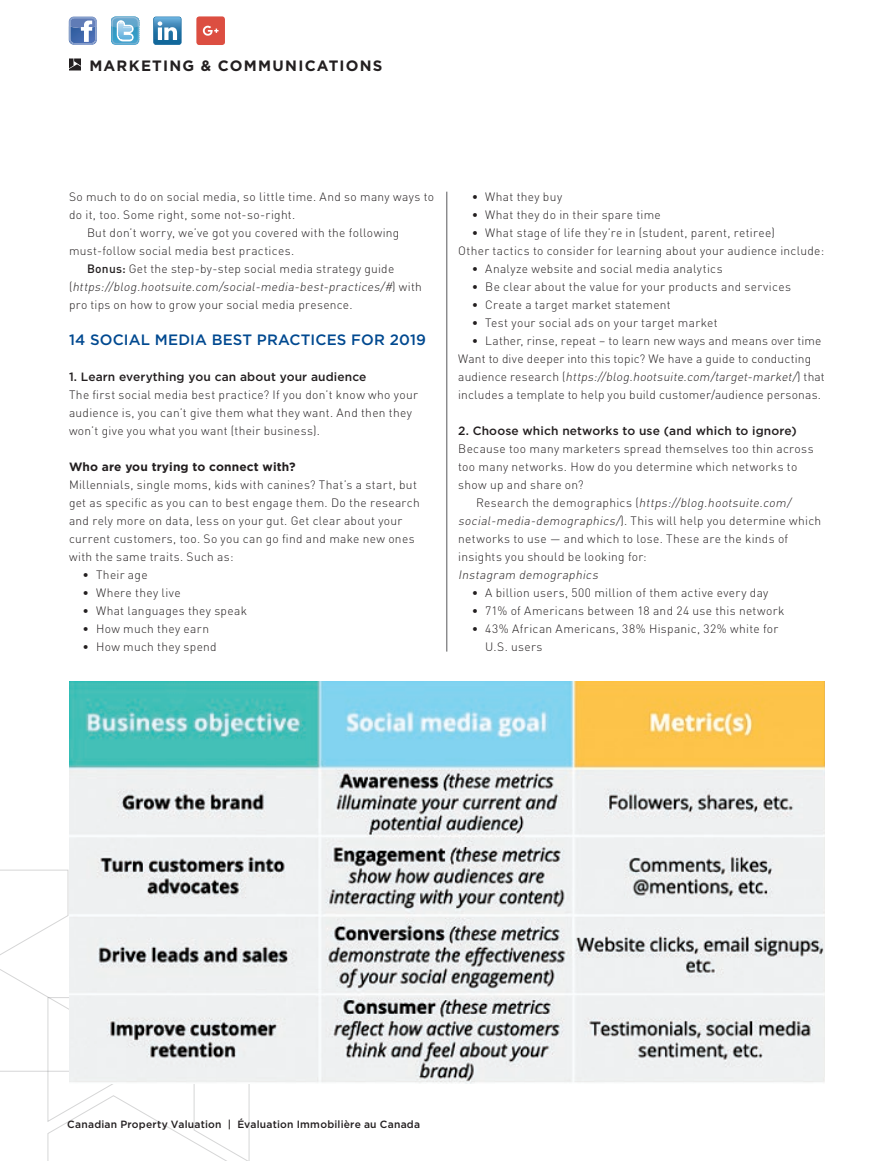
<style>
.page{position:relative;width:891px;height:1161px;background:#fff}
.page>*{position:absolute;margin:0;border:0;box-sizing:border-box;transform-origin:0 0}
.Subhead_2018{font:500 15px "Gotham";letter-spacing:.01em;color:#014990}
.TOC_-_Departments{font:700 15px "Gotham";letter-spacing:.085em;color:#231f20}
.BT1_2018{font:300 12px/18px "DIN";letter-spacing:.025em;color:#231f20}
.BT_2018{font:300 12px/18px "DIN";letter-spacing:.025em;color:#231f20}
.Subhead_2018-2{font:500 12px "Gotham";letter-spacing:.01em;color:#231f20}
.Subhead_2018-3{font:700 12px "Gotham";letter-spacing:.01em;color:#231f20}
.BT1_2018-2{font:italic 300 12px "DIN";color:#231f20}
.t1{font:500 10.5px "Gotham";letter-spacing:.025em;color:#231f20}
.s1{font-weight:500}
.s2{font-style:italic}
</style>
<div class="page">
<svg style="left:0;top:870px;width:249px;height:291px"></svg>
<svg style="left:69px;top:58px;width:12px;height:12px"></svg>
<hr style="left:447px;top:192px;width:1px;height:460px;background:#57585a">
<img style="left:70px;top:681px;width:755px;height:403px">
<svg style="left:69px;top:16px;width:28px;height:29px"></svg>
<svg style="left:69px;top:17px;width:28px;height:28px"></svg>
<svg style="left:111px;top:17px;width:28px;height:28px"></svg>
<svg style="left:153px;top:16px;width:29px;height:29px"></svg>
<div style="left:196px;top:16px;width:29px;height:29px;background:#dc4e41;border-radius:3px"></div>
<svg style="left:203px;top:26px;width:16px;height:10px"></svg>
<p class="TOC_-_Departments" style="left:89px;top:57px;width:295px">MARKETING &amp; COMMUNICATIONS</p>
<p class="BT1_2018" style="left:69px;top:188px;width:367px">So much to do on social media, so little time. And so many ways to do it, too. Some right, some not-so-right.</p>
<p class="BT_2018" style="left:69px;top:224px;width:332px;text-indent:18px">But don’t worry, we’ve got you covered with the following must-follow social media best practices.</p>
<p class="BT_2018" style="left:69px;top:260px;width:354px;text-indent:18px"><span class="s1">Bonus:</span> Get the step-by-step social media strategy guide<br>( <span class="s2">https://blog.hootsuite.com/social-media-best-practices/#</span>) w i t h pro tips on how to grow your social media presence.</p>
<p class="Subhead_2018" style="left:69px;top:332px;width:358px">14 SOCIAL MEDIA BEST PRACTICES FOR 2019</p>
<p class="Subhead_2018-2" style="left:69px;top:370px;width:299px">1. Learn everything you can about your audience</p>
<p class="BT1_2018" style="left:69px;top:386px;width:350px">The first social media best practice? If you don’t know who your audience is, you can’t give them what they want. And then they won’t give you what you want (their business).</p>
<p class="Subhead_2018-3" style="left:69px;top:460px;width:228px">Who are you trying to connect with?</p>
<p class="BT1_2018" style="left:69px;top:476px;width:352px">Millennials, single moms, kids with canines? That’s a start, but get as specific as you can to best engage them. Do the research and rely more on data, less on your gut. Get clear about your current customers, too. So you can go find and make new ones with the same traits. Such as:</p>
<p class="BT1_2018" style="left:82px;top:566px;width:67px">• Their age</p>
<p class="BT1_2018" style="left:82px;top:584px;width:100px">• Where they live</p>
<p class="BT1_2018" style="left:82px;top:602px;width:166px">• What languages they speak</p>
<p class="BT1_2018" style="left:82px;top:620px;width:128px">• How much they earn</p>
<p class="BT1_2018" style="left:82px;top:638px;width:136px">• How much they spend</p>
<p class="BT1_2018" style="left:472px;top:188px;width:92px">• What they buy</p>
<p class="BT1_2018" style="left:472px;top:206px;width:191px">• What they do in their spare time</p>
<p class="BT1_2018" style="left:472px;top:224px;width:305px">• What stage of life they’re in (student, parent, retiree)</p>
<p class="BT1_2018" style="left:458px;top:242px;width:367px">Other tactics to consider for learning about your audience include:</p>
<p class="BT1_2018" style="left:472px;top:260px;width:252px">• Analyze website and social media analytics</p>
<p class="BT1_2018" style="left:472px;top:278px;width:321px">• Be clear about the value for your products and services</p>
<p class="BT1_2018" style="left:472px;top:296px;width:200px">• Create a target market statement</p>
<p class="BT1_2018" style="left:472px;top:314px;width:247px">• Test your social ads on your target market</p>
<p class="BT1_2018" style="left:472px;top:332px;width:351px">• Lather, rinse, repeat – to learn new ways and means over time</p>
<p class="BT1_2018" style="left:458px;top:350px;width:368px">Want to dive deeper into this topic? We have a guide to conducting<br>a u d i e n c e re s e a rc h ( <span class="s2">https://blog.hootsuite.com/target-market/</span>) t h a t includes a template to help you build customer/audience personas.</p>
<p class="Subhead_2018-2" style="left:458px;top:424px;width:340px">2. Choose which networks to use (and which to ignore)</p>
<p class="BT1_2018" style="left:458px;top:440px;width:357px">Because too many marketers spread themselves too thin across too many networks. How do you determine which networks to show up and share on?</p>
<p class="BT_2018" style="left:458px;top:494px;width:365px;text-indent:18px">Re s e a rc h t h e d e m o g ra p h i c s ( <span class="s2">https://blog.hootsuite.com/ social-media-demographics/</span>) . T h i s wi ll h e lp yo u d ete rm i n e wh i c h networks to use — and which to lose. These are the kinds of insights you should be looking for:</p>
<p class="BT1_2018-2" style="left:458px;top:568px;width:144px">Instagram demographics</p>
<p class="BT1_2018" style="left:472px;top:584px;width:298px">• A billion users, 500 million of them active every day</p>
<p class="BT1_2018" style="left:472px;top:602px;width:314px">• 71% of Americans between 18 and 24 use this network</p>
<p class="BT1_2018" style="left:485px;top:620px;width:295px;text-indent:-14px">• 43% African Americans, 38% Hispanic, 32% white for<br>U.S. users</p>
<p class="t1" style="left:67px;top:1118px;width:355px">Canadian Property Valuation | Évaluation Immobilière au Canada</p>
</div>
